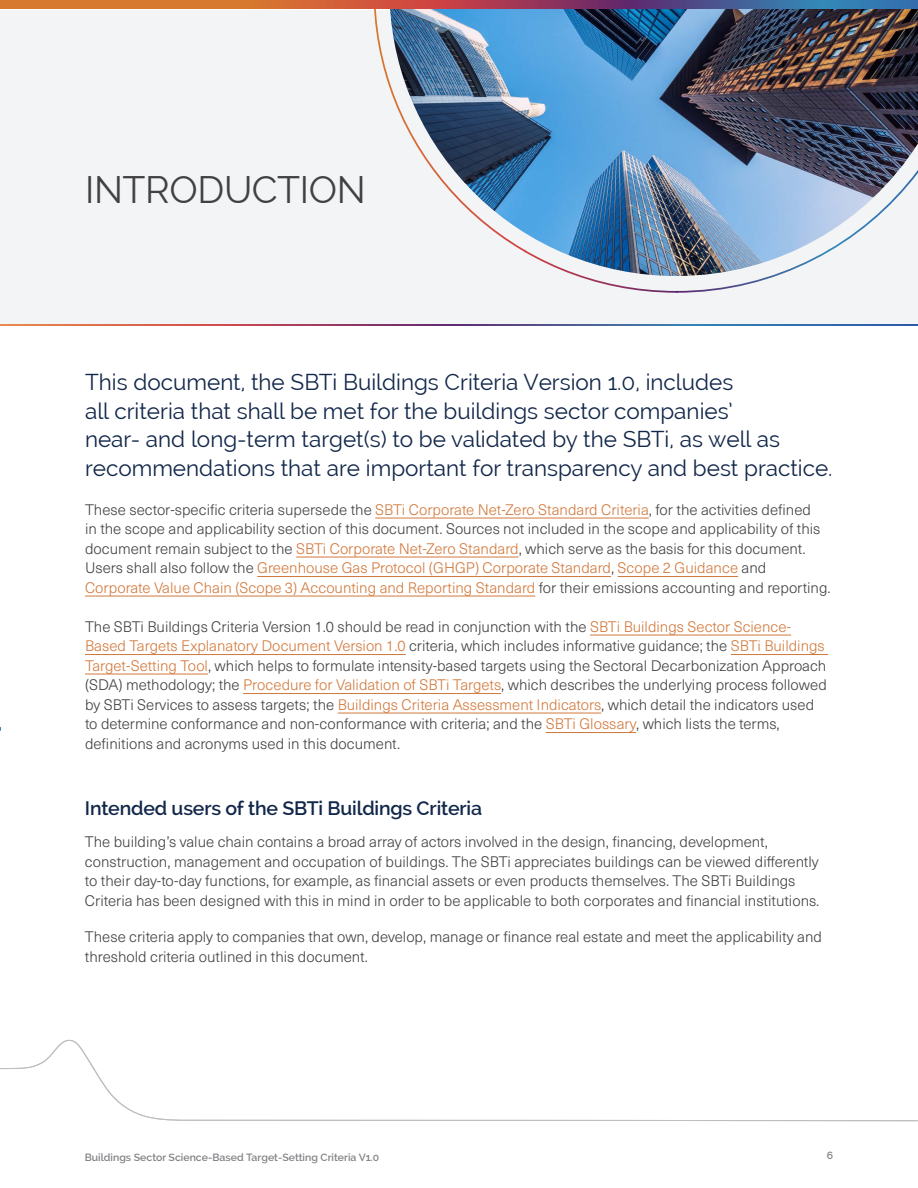
<style>
.page{position:relative;width:918px;height:1188px;background:#fff}
.page>*{position:absolute;margin:0;border:0;box-sizing:border-box;transform-origin:0 0}
.t1{font:37.5px "Raleway";letter-spacing:-.01em;color:#414042}
.Lead{font:22.5px/28.5px "Raleway";color:#12274a}
.t2{font:600 19.5px "Raleway";letter-spacing:-.01em;color:#12274a}
.Body{font:300 15px/19.5px "Neue Haas Unica";color:#414042}
.t3{font:600 10.5px "Raleway";color:#808285}
.s1{color:#d2793c}
</style>
<div class="page">
<div style="left:0;top:10px;width:918px;height:316px;background:#f3f4f6"></div>
<svg style="left:374px;top:9px;width:402px;height:284px"></svg>
<img style="left:390px;top:9px;width:528px;height:267px">
<svg style="left:1px;top:0;width:917px;height:9px;background:#995e5c"></svg>
<hr style="left:0;top:0;width:1px;height:1188px;background:#12274a">
<img style="left:0;top:371px;width:1px;height:361px">
<svg style="left:0;top:1039px;width:918px;height:83px"></svg>
<svg style="left:0;top:325px;width:918px;height:1px"></svg>
<hr style="left:375px;top:518px;width:274px;height:1px;background:#d2793c">
<hr style="left:296px;top:557px;width:223px;height:1px;background:#d2793c">
<hr style="left:257px;top:576px;width:354px;height:1px;background:#d2793c">
<hr style="left:618px;top:576px;width:120px;height:1px;background:#d2793c">
<hr style="left:85px;top:596px;width:450px;height:1px;background:#d2793c">
<hr style="left:590px;top:635px;width:201px;height:1px;background:#d2793c">
<hr style="left:85px;top:654px;width:321px;height:1px;background:#d2793c">
<hr style="left:731px;top:654px;width:97px;height:1px;background:#d2793c">
<hr style="left:85px;top:674px;width:123px;height:1px;background:#d2793c">
<hr style="left:243px;top:693px;width:258px;height:1px;background:#d2793c">
<hr style="left:338px;top:713px;width:263px;height:1px;background:#d2793c">
<hr style="left:546px;top:732px;width:90px;height:1px;background:#d2793c">
<h1 class="t1" style="left:85px;top:168px;width:282px">INTRODUCTION</h1>
<p class="Lead" style="left:85px;top:368px;width:749px">This document, the SBTi Buildings Criteria Version 1.0, includes<br>all criteria that shall be met for the buildings sector companies’<br>near- and long-term target(s) to be validated by the SBTi, as well as recommendations that are important for transparency and best practice.</p>
<p class="Body" style="left:85px;top:499px;width:747px">These sector-specific criteria supersede the <span class="s1">SBTi Corporate Net-Zero Standard Criteria</span>, for the activities defined<br>in the scope and applicability section of this document. Sources not included in the scope and applicability of this document remain subject to the <span class="s1">SBTi Corporate Net-Zero Standard</span>, which serve as the basis for this document.<br>Users shall also follow the <span class="s1">Greenhouse Gas Protocol (GHGP) Corporate Standard</span>, <span class="s1">Scope 2 Guidance</span> and <span class="s1">Corporate Value Chain (Scope 3) Accounting and Reporting Standard</span> for their emissions accounting and reporting.</p>
<p class="Body" style="left:85px;top:616px;width:743px">The SBTi Buildings Criteria Version 1.0 should be read in conjunction with the <span class="s1">SBTi Buildings Sector Science-Based Targets Explanatory Document Version 1.0</span> criteria, which includes informative guidance; the <span class="s1">SBTi Buildings Target-Setting Tool</span>, which helps to formulate intensity-based targets using the Sectoral Decarbonization Approach (SDA) methodology; the <span class="s1">Procedure for Validation of SBTi Targets</span>, which describes the underlying process followed by SBTi Services to assess targets; the <span class="s1">Buildings Criteria Assessment Indicators</span>, which detail the indicators used to determine conformance and non-conformance with criteria; and the <span class="s1">SBTi Glossary</span>, which lists the terms, definitions and acronyms used in this document.</p>
<h3 class="t2" style="left:85px;top:797px;width:399px">Intended users of the SBTi Buildings Criteria</h3>
<p class="Body" style="left:85px;top:831px;width:736px">The building’s value chain contains a broad array of actors involved in the design, financing, development, construction, management and occupation of buildings. The SBTi appreciates buildings can be viewed differently to their day-to-day functions, for example, as financial assets or even products themselves. The SBTi Buildings Criteria has been designed with this in mind in order to be applicable to both corporates and financial institutions.</p>
<p class="Body" style="left:85px;top:926px;width:739px">These criteria apply to companies that own, develop, manage or finance real estate and meet the applicability and threshold criteria outlined in this document.</p>
<p class="t3" style="left:85px;top:1151px;width:296px">Buildings Sector Science-Based Target-Setting Criteria V1.0</p>
<p class="t3" style="left:827px;top:1150px;width:8px">6</p>
</div>
